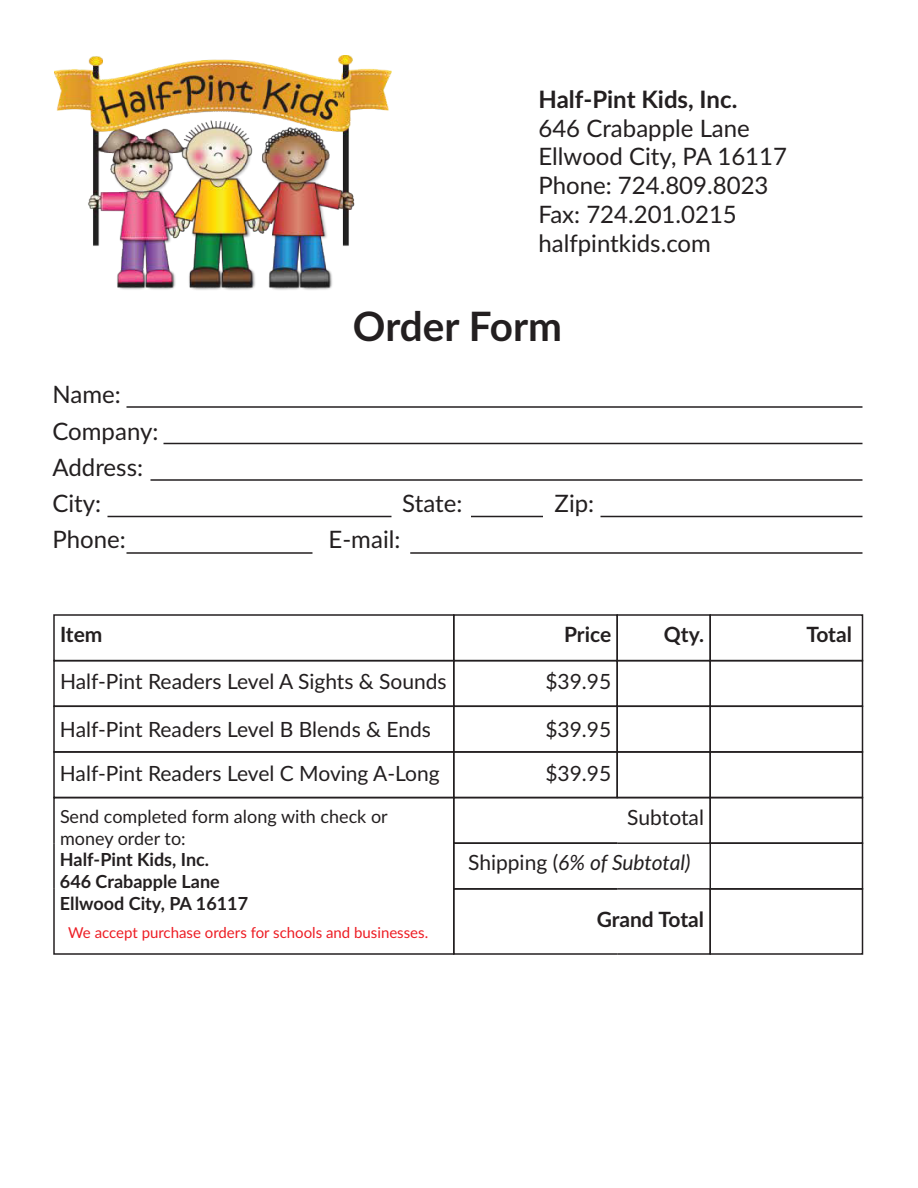
<style>
.page{position:relative;width:918px;height:1188px;background:#fff}
.page>*{position:absolute;margin:0;border:0;box-sizing:border-box;transform-origin:0 0}
.t1{font:700 40.5px "Lato";color:#231f20}
.t2{font:24px/28.8px "Lato";color:#231f20}
.t3{font:700 24px "Lato";color:#231f20}
.t4{font:21px/44.1px "Lato";color:#231f20}
.t5{font:700 21px "Lato";color:#231f20}
.t6{font:italic 21px "Lato";letter-spacing:-.01em;color:#231f20}
.t7{font:700 18px/21.6px "Lato";color:#231f20}
.t8{font:18px/21.6px "Lato";color:#231f20}
.t9{font:15px "Lato";color:#ed1d24}
.s1{font-style:normal}
</style>
<div class="page">
<img style="left:54px;top:55px;width:338px;height:235px">
<div style="left:53px;top:614px;width:401px;height:47px;border:2px solid #231f20"></div>
<div style="left:53px;top:660px;width:401px;height:47px;border:2px solid #231f20"></div>
<div style="left:53px;top:706px;width:401px;height:47px;border:2px solid #231f20"></div>
<div style="left:53px;top:751px;width:401px;height:47px;border:2px solid #231f20"></div>
<div style="left:53px;top:797px;width:401px;height:47px;border:2px solid #231f20"></div>
<hr style="left:53px;top:843px;width:2px;height:46px;background:#231f20">
<div style="left:53px;top:888px;width:401px;height:67px;border:2px solid #231f20"></div>
<div style="left:453px;top:614px;width:165px;height:47px;border:2px solid #231f20"></div>
<div style="left:453px;top:660px;width:165px;height:47px;border:2px solid #231f20"></div>
<div style="left:453px;top:706px;width:165px;height:47px;border:2px solid #231f20"></div>
<div style="left:453px;top:751px;width:165px;height:47px;border:2px solid #231f20"></div>
<div style="left:453px;top:797px;width:165px;height:47px;border:2px solid #231f20"></div>
<div style="left:453px;top:842px;width:165px;height:48px;border:2px solid #231f20"></div>
<div style="left:453px;top:888px;width:165px;height:67px;border:2px solid #231f20"></div>
<div style="left:616px;top:614px;width:95px;height:47px;border:2px solid #231f20"></div>
<div style="left:616px;top:660px;width:95px;height:47px;border:2px solid #231f20"></div>
<div style="left:616px;top:706px;width:95px;height:47px;border:2px solid #231f20"></div>
<div style="left:616px;top:751px;width:95px;height:47px;border:2px solid #231f20"></div>
<div style="left:616px;top:797px;width:95px;height:47px;border:2px solid #231f20"></div>
<div style="left:616px;top:888px;width:95px;height:67px;border:2px solid #231f20"></div>
<div style="left:710px;top:614px;width:153px;height:47px;border:2px solid #231f20"></div>
<div style="left:710px;top:660px;width:153px;height:47px;border:2px solid #231f20"></div>
<div style="left:710px;top:706px;width:153px;height:47px;border:2px solid #231f20"></div>
<div style="left:710px;top:751px;width:153px;height:47px;border:2px solid #231f20"></div>
<div style="left:710px;top:797px;width:153px;height:47px;border:2px solid #231f20"></div>
<div style="left:710px;top:842px;width:153px;height:48px;border:2px solid #231f20"></div>
<div style="left:710px;top:888px;width:153px;height:67px;border:2px solid #231f20"></div>
<hr style="left:127px;top:406px;width:736px;height:2px;background:#231f20">
<hr style="left:164px;top:443px;width:698px;height:1px;background:#231f20">
<hr style="left:151px;top:479px;width:712px;height:2px;background:#231f20">
<hr style="left:107px;top:516px;width:284px;height:1px;background:#231f20">
<hr style="left:601px;top:516px;width:262px;height:1px;background:#231f20">
<hr style="left:471px;top:516px;width:72px;height:1px;background:#231f20">
<hr style="left:127px;top:552px;width:186px;height:2px;background:#231f20">
<hr style="left:410px;top:552px;width:452px;height:2px;background:#231f20">
<p class="t3" style="left:538px;top:81px;width:200px">Half-Pint Kids, Inc.</p>
<p class="t2" style="left:538px;top:112px;width:250px">646 Crabapple Lane<br>Ellwood City, PA 16117<br>Phone: 724.809.8023<br>Fax: 724.201.0215 halfpintkids.com</p>
<p class="t2" style="left:52px;top:375px;width:108px;line-height:36.3px">Name:<br>Company:<br>Address:<br>City:</p>
<h1 class="t1" style="left:353px;top:296px;width:211px">Order Form</h1>
<p class="t2" style="left:402px;top:488px;width:62px">State:</p>
<p class="t2" style="left:555px;top:488px;width:41px">Zip:</p>
<p class="t2" style="left:52px;top:524px;width:75px">Phone:</p>
<p class="t2" style="left:329px;top:524px;width:73px">E-mail:</p>
<p class="t5" style="left:60px;top:619px;width:44px">Item</p>
<p class="t4" style="left:60px;top:659px;width:388px">Half-Pint Readers Level A Sights &amp; Sounds</p>
<p class="t4" style="left:60px;top:706px;width:381px">Half-Pint Readers Level B Blends &amp; Ends<br>Half-Pint Readers Level C Moving A-Long</p>
<p class="t8" style="left:60px;top:805px;width:329px">Send completed form along with check or money order to:</p>
<p class="t7" style="left:60px;top:848px;width:190px">Half-Pint Kids, Inc.<br>646 Crabapple Lane<br>Ellwood City, PA 16117</p>
<p class="t9" style="left:68px;top:922px;width:361px">We accept purchase orders for schools and businesses.</p>
<p class="t5" style="left:564px;top:619px;width:49px">Price</p>
<p class="t5" style="left:664px;top:619px;width:42px">Qty.</p>
<p class="t5" style="left:806px;top:619px;width:47px">Total</p>
<p class="t4" style="left:545px;top:659px;width:67px">$39.95</p>
<p class="t4" style="left:545px;top:706px;width:67px">$39.95 $39.95</p>
<p class="t4" style="left:627px;top:795px;width:78px">Subtotal</p>
<p class="t6" style="left:468px;top:847px;width:224px"><span class="s1">Shipping (</span>6% of Subtotal)</p>
<p class="t5" style="left:597px;top:904px;width:109px">Grand Total</p>
</div>
